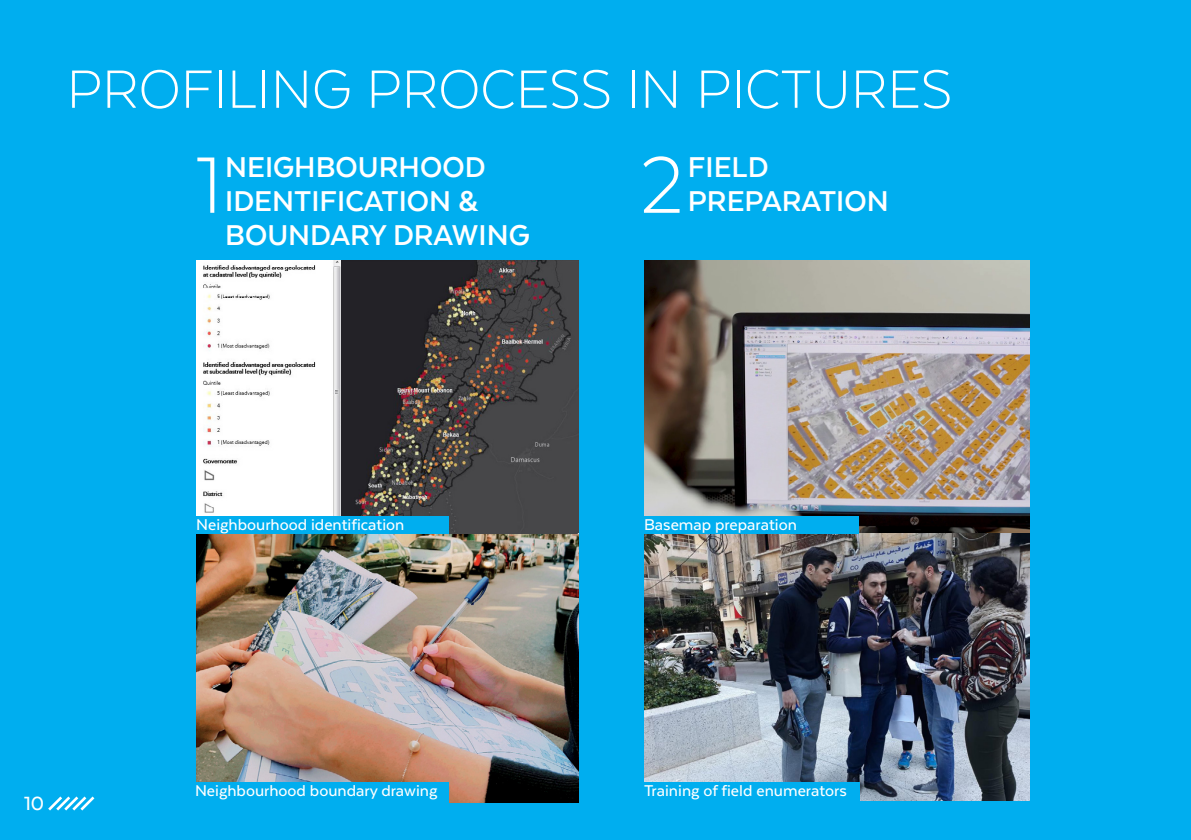
<style>
.page{position:relative;width:1191px;height:840px;background:#fff}
.page>*{position:absolute;margin:0;border:0;box-sizing:border-box;transform-origin:0 0}
.t1{font:300 92px "Texta";color:#fff}
.t2{font:300 62px "Texta";color:#fff}
.t3{font:700 33px/34px "Texta";color:#fff}
.t4{font:500 22px "Texta";color:#fff}
.t5{font:500 18px "Texta";color:#fff}
</style>
<div class="page">
<div style="left:0;top:0;width:1191px;height:839px;background:#00aeef"></div>
<svg style="left:48px;top:796px;width:47px;height:15px"></svg>
<img style="left:196px;top:260px;width:382px;height:541px">
<img style="left:196px;top:260px;width:144px;height:255px">
<div style="left:195px;top:515px;width:253px;height:18px;background:#00aeef"></div>
<img style="left:644px;top:261px;width:385px;height:538px">
<div style="left:195px;top:781px;width:253px;height:22px;background:#00aeef"></div>
<div style="left:642px;top:781px;width:218px;height:20px;background:#00aeef"></div>
<div style="left:642px;top:515px;width:216px;height:18px;background:#00aeef"></div>
<h2 class="t2" style="left:67px;top:57px;width:887px">PROFILING PROCESS IN PICTURES</h2>
<h1 class="t1" style="left:196px;top:138px;width:27px">1</h1>
<h1 class="t1" style="left:639px;top:138px;width:46px">2</h1>
<h3 class="t3" style="left:225px;top:150px;width:306px">NEIGHBOURHOOD<br>IDENTIFICATION &amp;<br>BOUNDARY DRAWING</h3>
<h3 class="t3" style="left:688px;top:150px;width:82px">FIELD</h3>
<h3 class="t3" style="left:688px;top:184px;width:202px">PREPARATION</h3>
<p class="t4" style="left:24px;top:791px;width:21px">10</p>
<p class="t5" style="left:196px;top:514px;width:210px">Neighbourhood identification</p>
<p class="t5" style="left:644px;top:514px;width:154px">Basemap preparation</p>
<p class="t5" style="left:195px;top:780px;width:244px">Neighbourhood boundary drawing</p>
<p class="t5" style="left:644px;top:780px;width:204px">Training of field enumerators</p>
</div>
